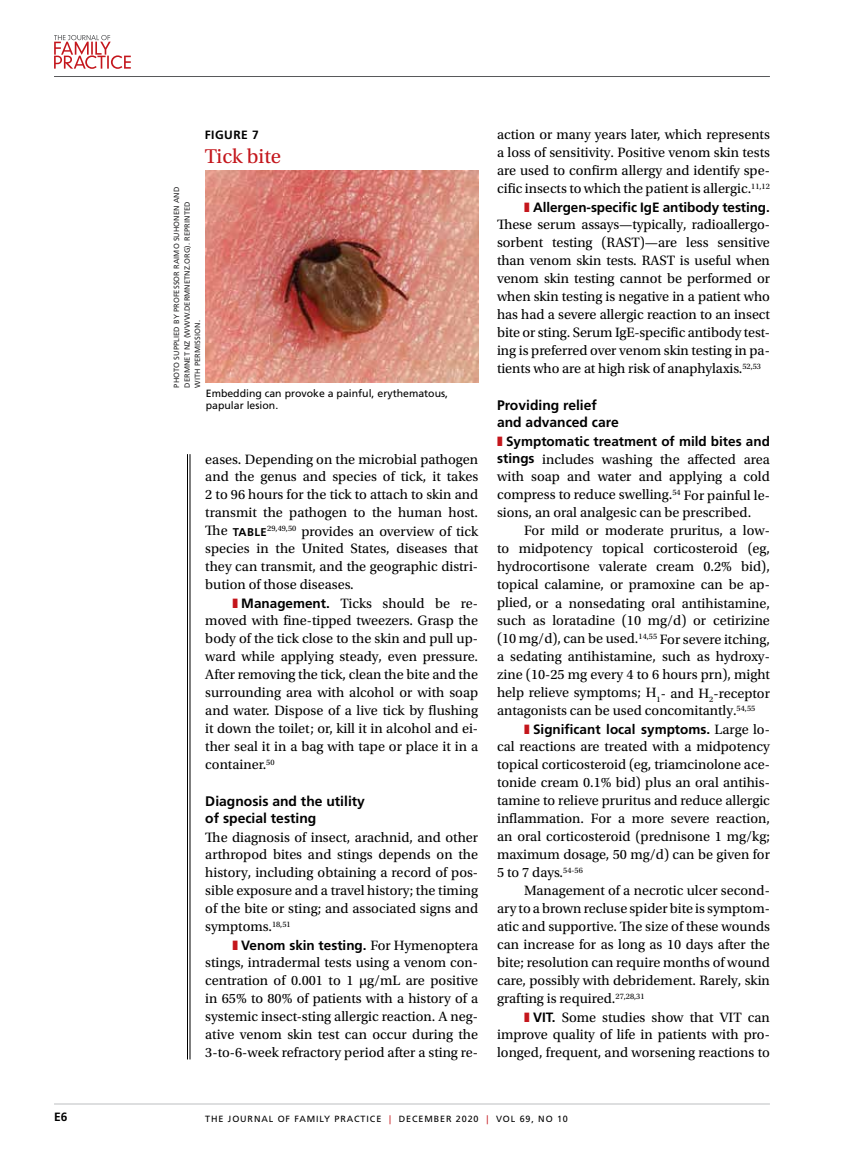
<style>
.page{position:relative;width:851px;height:1161px;background:#fff}
.page>*{position:absolute;margin:0;border:0;box-sizing:border-box;transform-origin:0 0}
.t1{font:21px "Utopia Std";color:#c4161c}
.t2{font:14.25px/18px "Utopia Std";color:#000;text-align:justify}
.t3{font:700 13.8px/18px "Frutiger LT Std";color:#000}
.t4{font:700 13.5px "Frutiger LT Std";color:#000}
.t5{font:700 12px "Frutiger LT Std";letter-spacing:.04em;color:#000}
.t6{font:10.5px/12.8px "Frutiger LT Std";color:#000}
.t7{font:9px "Frutiger LT Std";letter-spacing:.1em;color:#000}
.t8{font:7.5px/10.5px "Frutiger LT Std";letter-spacing:.01em;color:#292829}
.s1{font-family:"Frutiger LT Std";font-weight:700;font-size:11.25px}
.s2{color:#c4161c}
.s3{font-family:"Frutiger LT Std";font-weight:700;font-size:13.5px}
.s4{font-family:"Utopia Std";font-weight:400;font-size:14.25px}
</style>
<div class="page">
<svg style="left:54px;top:35px;width:77px;height:34px"></svg>
<hr style="left:54px;top:76px;width:716px;height:1px;background:#58595b">
<hr style="left:54px;top:1104px;width:716px;height:1px;background:#bcbec0">
<hr style="left:190px;top:454px;width:1px;height:605px;background:#000">
<hr style="left:187px;top:454px;width:1px;height:605px;background:#000">
<img style="left:206px;top:170px;width:272px;height:213px">
<p class="t5" style="left:205px;top:127px;width:56px">FIGURE 7</p>
<h1 class="t1" style="left:205px;top:145px;width:78px">Tick bite</h1>
<p class="t8" style="left:171px;top:388px;width:202px;rotate:-90deg">PHOTO SUPPLIED BY PROFESSOR RAIMO SUHONEN AND<br>DERMNET NZ (WWW.DERMNETNZ.ORG). REPRINTED<br>WITH PERMISSION.</p>
<p class="t6" style="left:206px;top:387px;width:244px">Embedding can provoke a painful, erythematous, papular lesion.</p>
<p class="t2" style="left:205px;top:450px;width:274px">eases. Depending on the microbial pathogen and the genus and species of tick, it takes 2 to 96 hours for the tick to attach to skin and transmit the pathogen to the human host.<br>The <span class="s1">TABLE</span><sup>29,49,50</sup> provides an overview of tick species in the United States, diseases that they can transmit, and the geographic distri&shy;bution of those diseases.</p>
<p class="t2" style="left:205px;top:594px;width:274px;text-indent:27px"><span class="s2">❚</span> <span class="s3">Management.</span> Ticks should be re&shy;moved with fine-tipped tweezers. Grasp the body of the tick close to the skin and pull up&shy;ward while applying steady, even pressure.<br>After removing the tick, clean the bite and the surrounding area with alcohol or with soap and water. Dispose of a live tick by flushing it down the toilet; or, kill it in alcohol and ei&shy;ther seal it in a bag with tape or place it in a container.<sup>50</sup></p>
<p class="t3" style="left:205px;top:792px;width:161px">Diagnosis and the utility of special testing</p>
<p class="t2" style="left:205px;top:828px;width:274px">The diagnosis of insect, arachnid, and other arthropod bites and stings depends on the history, including obtaining a record of pos&shy;sible exposure and a travel history; the timing of the bite or sting; and associated signs and symptoms.<sup>18,51</sup></p>
<p class="t4" style="left:232px;top:937px;width:247px"><span class="s2">❚</span> Venom skin testing. <span class="s4">For Hymenoptera</span></p>
<p class="t2" style="left:205px;top:954px;width:274px">stings, intradermal tests using a venom con&shy;centration of 0.001 to 1 μg/mL are positive in 65% to 80% of patients with a history of a systemic insect-sting allergic reaction. A neg&shy;ative venom skin test can occur during the 3-to-6-week refractory period after a sting re-</p>
<p class="t2" style="left:497px;top:126px;width:274px">action or many years later, which represents a loss of sensitivity. Positive venom skin tests are used to confirm allergy and identify spe&shy;cific insects to which the patient is allergic.<sup>11,12</sup></p>
<p class="t4" style="left:524px;top:199px;width:247px"><span class="s2">❚</span> Allergen-specific IgE antibody testing.</p>
<p class="t2" style="left:497px;top:216px;width:274px">These serum assays—typically, radioallergo&shy;sorbent testing (RAST)—are less sensitive than venom skin tests. RAST is useful when venom skin testing cannot be performed or when skin testing is negative in a patient who has had a severe allergic reaction to an insect bite or sting. Serum IgE-specific antibody test&shy;ing is preferred over venom skin testing in pa&shy;tients who are at high risk of anaphylaxis.<sup>52,53</sup></p>
<p class="t3" style="left:497px;top:396px;width:123px">Providing relief and advanced care</p>
<p class="t4" style="left:497px;top:433px;width:274px"><span class="s2">❚</span> Symptomatic treatment of mild bites and</p>
<p class="t2" style="left:497px;top:450px;width:274px"><span class="s3">stings</span> includes washing the affected area with soap and water and applying a cold compress to reduce swelling.<sup>54</sup> For painful le&shy;sions, an oral analgesic can be prescribed.</p>
<p class="t2" style="left:497px;top:522px;width:274px;text-indent:27px">For mild or moderate pruritus, a low&shy;to midpotency topical corticosteroid (eg, hydrocortisone valerate cream 0.2% bid), topical calamine, or pramoxine can be ap&shy;plied, or a nonsedating oral antihistamine, such as loratadine (10 mg/d) or cetirizine (10 mg/d), can be used.<sup>14,55</sup> For severe itching, a sedating antihistamine, such as hydroxy&shy;zine (10-25 mg every 4 to 6 hours prn), might help relieve symptoms; H<sub>1</sub>- and H<sub>2</sub>-receptor antagonists can be used concomitantly.<sup>54,55</sup></p>
<p class="t4" style="left:524px;top:721px;width:247px"><span class="s2">❚</span> Significant local symptoms. <span class="s4">Large lo-</span></p>
<p class="t2" style="left:497px;top:738px;width:274px">cal reactions are treated with a midpotency topical corticosteroid (eg, triamcinolone ace&shy;tonide cream 0.1% bid) plus an oral antihis&shy;tamine to relieve pruritus and reduce allergic inflammation. For a more severe reaction, an oral corticosteroid (prednisone 1 mg/kg; maximum dosage, 50 mg/d) can be given for 5 to 7 days.<sup>54-56</sup></p>
<p class="t2" style="left:497px;top:882px;width:274px;text-indent:27px">Management of a necrotic ulcer second&shy;ary to a brown recluse spider bite is symptom&shy;atic and supportive. The size of these wounds can increase for as long as 10 days after the bite; resolution can require months of wound care, possibly with debridement. Rarely, skin grafting is required.<sup>27,28,31</sup></p>
<p class="t2" style="left:497px;top:1008px;width:274px;text-indent:27px"><span class="s2">❚</span> <span class="s3">VIT.</span> Some studies show that VIT can improve quality of life in patients with pro&shy;longed, frequent, and worsening reactions to</p>
<p class="t5" style="left:54px;top:1110px;width:15px">E6</p>
<p class="t7" style="left:205px;top:1113px;width:364px">THE JOURNAL OF FAMILY PRACTICE <span class="s2">|</span> DECEMBER 2020 <span class="s2">|</span> VOL 69, NO 10</p>
</div>
